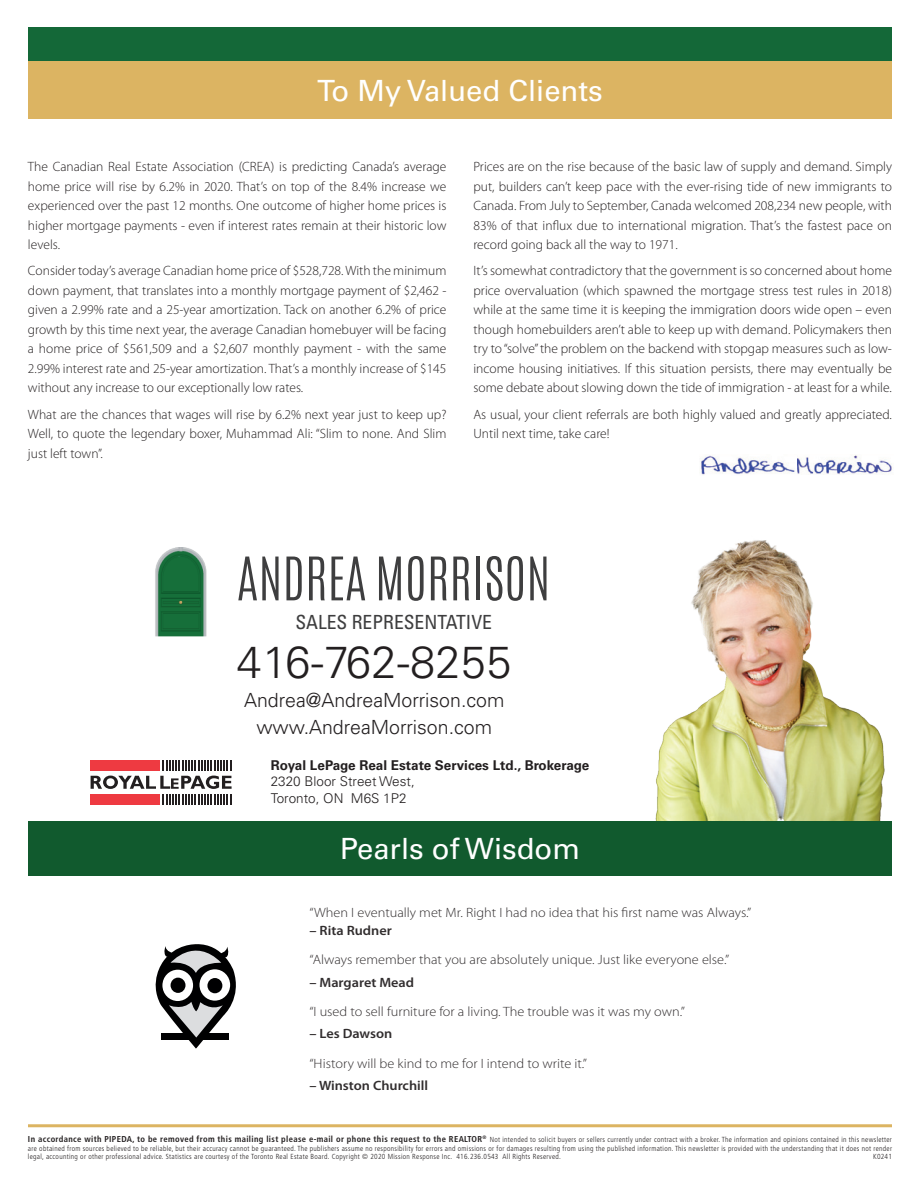
<style>
.page{position:relative;width:918px;height:1188px;background:#fff}
.page>*{position:absolute;margin:0;border:0;box-sizing:border-box;transform-origin:0 0}
.t1{font:300 51px "Antonio";color:#3e3e3f}
.t2{font:300 45px "Univers LT Std";letter-spacing:.01em;color:#231f20}
.t3{font:34.5px "Futura Std";color:#fff}
.t4{font:29.25px "Univers LT Std";color:#fff}
.t5{font:300 19.5px/27px "Univers LT Std";color:#231f20;text-align:center}
.t6{font:condensed 19.5px "Univers LT Std";color:#3e3e3f}
.t7{font:300 13.5px/19.5px "Myriad Pro";color:#231f20;text-align:justify}
.t8{font:300 13.5px "Myriad Pro";color:#231f20;scale:1.06 1}
.t9{font:700 13.5px/16.5px "Univers LT Std";color:#231f20}
.t10{font:600 13.5px "Myriad Pro";color:#231f20;scale:1.06 1}
.t11{font:300 condensed 7.35px/8.9px "Frutiger LT Std";letter-spacing:.04em;color:#231f20;text-align:justify}
.s1{font-weight:300}
.s2{font-weight:700;font-size:8.55px}
</style>
<div class="page">
<img style="left:655px;top:540px;width:230px;height:281px">
<div style="left:90px;top:760px;width:69px;height:10px;background:#ee3a41"></div>
<svg style="left:163px;top:760px;width:68px;height:10px"></svg>
<div style="left:90px;top:794px;width:69px;height:10px;background:#ee3a41"></div>
<svg style="left:91px;top:776px;width:141px;height:28px"></svg>
<div style="left:28px;top:27px;width:864px;height:92px;background:#dcb462"></div>
<div style="left:28px;top:27px;width:864px;height:34px;background:#146838"></div>
<div style="left:28px;top:821px;width:864px;height:54px;background:#115a2e"></div>
<hr style="left:28px;top:1124px;width:864px;height:3px;background:#dcb462">
<img style="left:155px;top:548px;width:52px;height:89px">
<img style="left:701px;top:455px;width:191px;height:20px">
<svg style="left:155px;top:944px;width:81px;height:105px"></svg>
<div style="left:171px;top:978px;width:15px;height:15px;background:#000001;border-radius:50%"></div>
<div style="left:207px;top:978px;width:15px;height:15px;background:#000001;border-radius:50%"></div>
<p class="t4" style="left:317px;top:73px;width:287px">To My Valued Clients</p>
<p class="t7" style="left:28px;top:157px;width:420px">The Canadian Real Estate Association (CREA) is predicting Canada’s average home price will rise by 6.2% in 2020. That’s on top of the 8.4% increase we experienced over the past 12 months. One outcome of higher home prices is higher mortgage payments - even if interest rates remain at their historic low levels.</p>
<p class="t7" style="left:28px;top:261px;width:420px">Consider today’s average Canadian home price of $528,728. With the minimum down payment, that translates into a monthly mortgage payment of $2,462 - given a 2.99% rate and a 25-year amortization. Tack on another 6.2% of price growth by this time next year, the average Canadian homebuyer will be facing a home price of $561,509 and a $2,607 monthly payment - with the same 2.99% interest rate and 25-year amortization. That’s a monthly increase of $145 without any increase to our exceptionally low rates.</p>
<p class="t7" style="left:28px;top:405px;width:420px">What are the chances that wages will rise by 6.2% next year just to keep up?<br>Well, to quote the legendary boxer, Muhammad Ali: “Slim to none. And Slim just left town”.</p>
<p class="t7" style="left:473px;top:157px;width:420px">Prices are on the rise because of the basic law of supply and demand. Simply put, builders can’t keep pace with the ever-rising tide of new immigrants to Canada. From July to September, Canada welcomed 208,234 new people, with 83% of that influx due to international migration. That’s the fastest pace on record going back all the way to 1971.</p>
<p class="t7" style="left:473px;top:261px;width:420px">It’s somewhat contradictory that the government is so concerned about home price overvaluation (which spawned the mortgage stress test rules in 2018) while at the same time it is keeping the immigration doors wide open – even though homebuilders aren’t able to keep up with demand. Policymakers then try to “solve” the problem on the backend with stopgap measures such as low&shy;income housing initiatives. If this situation persists, there may eventually be some debate about slowing down the tide of immigration - at least for a while.</p>
<p class="t7" style="left:473px;top:404px;width:420px">As usual, your client referrals are both highly valued and greatly appreciated.<br>Until next time, take care!</p>
<p class="t1" style="left:237px;top:542px;width:315px">ANDREA MORRISON</p>
<p class="t6" style="left:295px;top:610px;width:198px">SALES REPRESENTATIVE</p>
<p class="t2" style="left:237px;top:635px;width:276px">416-762-8255</p>
<p class="t5" style="left:244px;top:687px;width:262px">Andrea@AndreaMorrison.com www.AndreaMorrison.com</p>
<p class="t9" style="left:271px;top:757px;width:320px">Royal LePage Real Estate Services Ltd., Brokerage<br><span class="s1">2320 Bloor Street West,<br>Toronto, ON M6S 1P2</span></p>
<p class="t3" style="left:297px;top:827px;width:329px">PEARLS OF WISDOM</p>
<p class="t4" style="left:340px;top:831px;width:241px">Pearls of Wisdom</p>
<p class="t8" style="left:309px;top:905px;width:419px">“When I eventually met Mr. Right I had no idea that his first name was Always.”</p>
<p class="t10" style="left:309px;top:922px;width:79px">– Rita Rudner</p>
<p class="t8" style="left:309px;top:952px;width:398px">“Always remember that you are absolutely unique. Just like everyone else.”</p>
<p class="t10" style="left:309px;top:973px;width:100px">– Margaret Mead</p>
<p class="t8" style="left:309px;top:1004px;width:356px">“I used to sell furniture for a living. The trouble was it was my own.”</p>
<p class="t10" style="left:309px;top:1025px;width:80px">– Les Dawson</p>
<p class="t8" style="left:309px;top:1056px;width:264px">“History will be kind to me for I intend to write it.”</p>
<p class="t10" style="left:309px;top:1077px;width:114px">– Winston Churchill</p>
<p class="t11" style="left:28px;top:1135px;width:866px"><span class="s2">In accordance with PIPEDA, to be removed from this mailing list please e-mail or phone this request to the REALTOR</span><sup>®</sup> Not intended to solicit buyers or sellers currently under contract with a broker. The information and opinions contained in this newsletter are obtained from sources believed to be reliable, but their accuracy cannot be guaranteed. The publishers assume no responsibility for errors and omissions or for damages resulting from using the published information. This newsletter is provided with the understanding that it does not render legal, accounting or other professional advice. Statistics are courtesy of the Toronto Real Estate Board. Copyright © 2020 Mission Response Inc. 416.236.0543 All Rights Reserved.</p>
<p class="t11" style="left:873px;top:1153px;width:20px">K0241</p>
</div>
